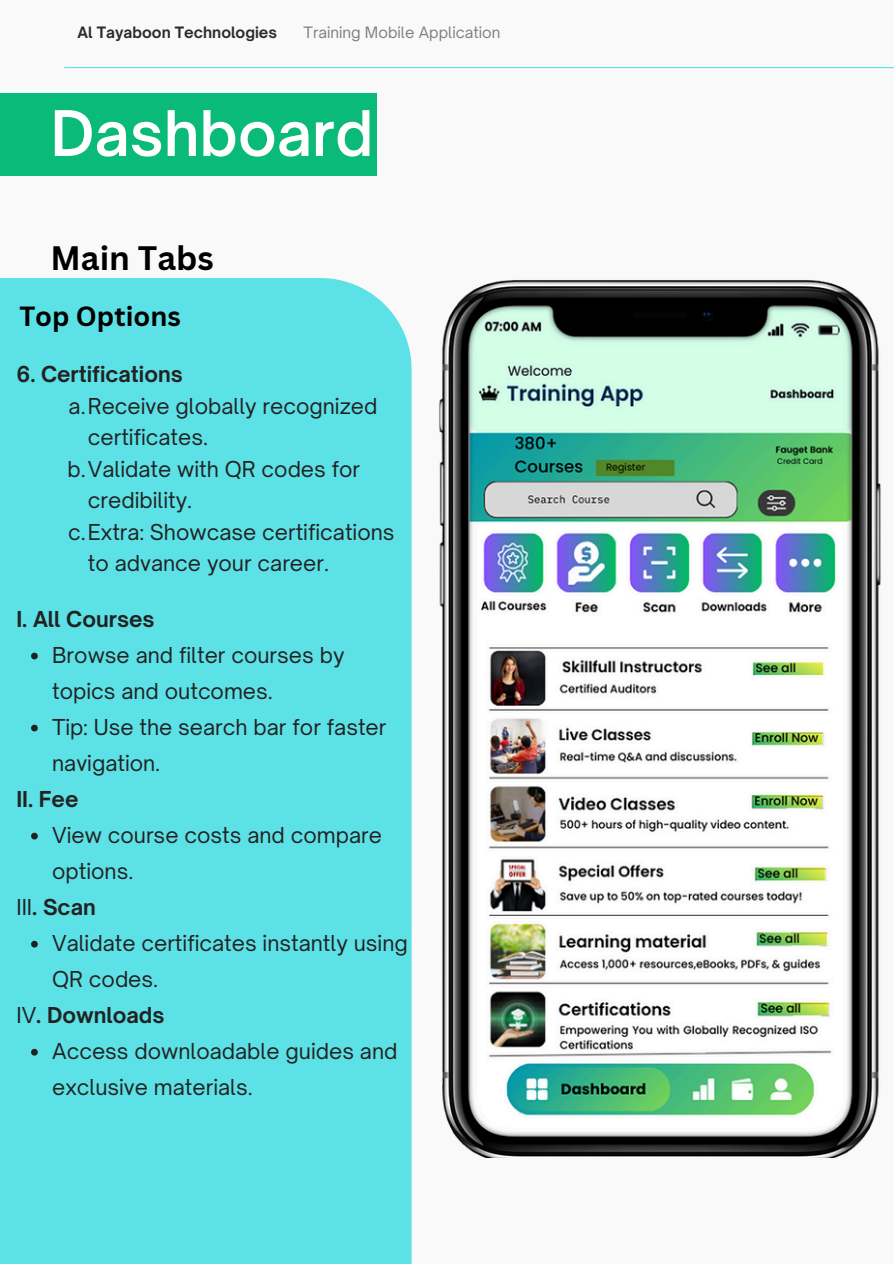
<style>
.page{position:relative;width:894px;height:1264px;background:#fff}
.page>*{position:absolute;margin:0;border:0;box-sizing:border-box;transform-origin:0 0}
.t1{font:600 60px "Open Sauce One";color:#fff}
.t2{font:700 33px "Canva Sans";color:#000}
.t3{font:700 27px "Canva Sans";color:#000}
.t4{font:21px/36px "Open Sauce One";color:#222}
.t5{font:700 21px "Open Sauce One";color:#222}
.t6{font:15px "Open Sauce One";color:#808080}
.t7{font:700 15px "Open Sauce One";color:#2b2b2b}
.s1{font-weight:400}
</style>
<div class="page">
<div style="left:0;top:0;width:893px;height:1263px;background:#f8f9f8"></div>
<hr style="left:64px;top:67px;width:829px;height:1px;background:#5ce1e6">
<div style="left:0;top:93px;width:376px;height:82px;background:#0aba78"></div>
<div style="left:0;top:278px;width:411px;height:985px;background:#5ce1e6"></div>
<svg style="left:31px;top:652px;width:7px;height:7px"></svg>
<svg style="left:31px;top:724px;width:7px;height:7px"></svg>
<svg style="left:31px;top:832px;width:7px;height:7px"></svg>
<svg style="left:31px;top:940px;width:7px;height:7px"></svg>
<svg style="left:31px;top:1048px;width:7px;height:7px"></svg>
<img style="left:439px;top:280px;width:442px;height:877px">
<p class="t7" style="left:78px;top:23px;width:201px">Al Tayaboon Technologies</p>
<p class="t6" style="left:303px;top:23px;width:198px">Training Mobile Application</p>
<h6 class="t1" style="left:51px;top:96px;width:324px">Dashboard</h6>
<h1 class="t2" style="left:51px;top:235px;width:165px">Main Tabs</h1>
<h2 class="t3" style="left:19px;top:297px;width:163px">Top Options</h2>
<p class="t5" style="left:16px;top:361px;width:168px">6. Certifications</p>
<h3 class="t4" style="left:88px;top:390px;width:291px;line-height:31.5px;text-indent:-19px">a.Receive globally recognized certificates.</h3>
<h4 class="t4" style="left:88px;top:453px;width:274px;line-height:31.5px;text-indent:-20px">b.Validate with QR codes for credibility.</h4>
<p class="t4" style="left:88px;top:516px;width:308px;line-height:31.5px;text-indent:-20px">c.Extra: Showcase certifications to advance your career.</p>
<p class="t5" style="left:16px;top:605px;width:140px">I. All Courses</p>
<p class="t4" style="left:52px;top:636px;width:294px">Browse and filter courses by topics and outcomes.</p>
<h4 class="t4" style="left:52px;top:708px;width:336px">Tip: Use the search bar for faster navigation.</h4>
<p class="t5" style="left:16px;top:785px;width:64px">II. Fee</p>
<p class="t4" style="left:52px;top:816px;width:331px">View course costs and compare options.</p>
<h4 class="t5" style="left:16px;top:893px;width:81px"><span class="s1">III</span>. Scan</h4>
<p class="t4" style="left:52px;top:924px;width:357px">Validate certificates instantly using<br>QR codes.</p>
<h5 class="t5" style="left:16px;top:1001px;width:149px"><span class="s1">IV</span>. Downloads</h5>
<p class="t4" style="left:52px;top:1032px;width:347px">Access downloadable guides and exclusive materials.</p>
</div>
